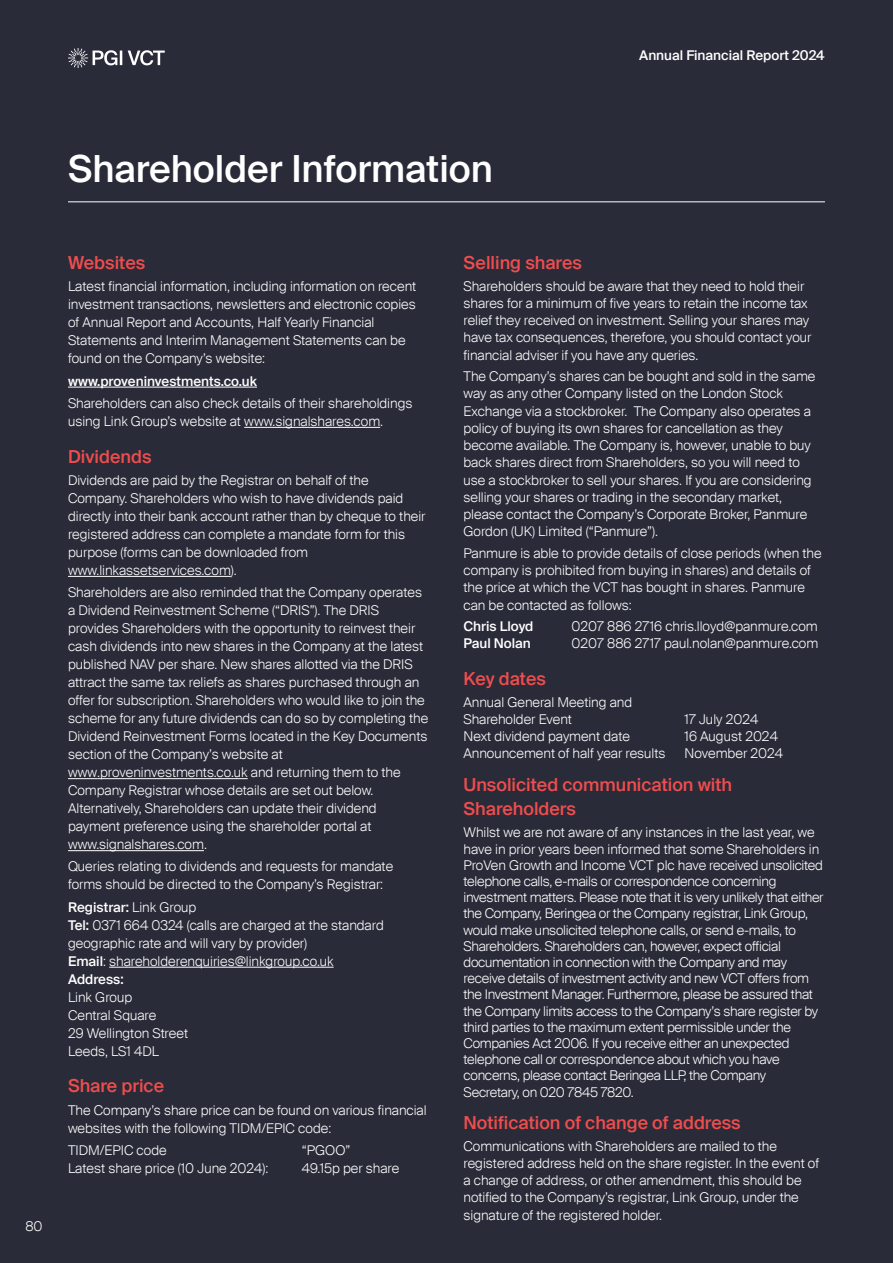
<style>
.page{position:relative;width:893px;height:1263px;background:#292b38}
.page>*{position:absolute;margin:0;border:0;box-sizing:border-box;transform-origin:0 0}
.t1{font:500 37.5px "Suisse Intl";color:#fff}
.t2{font:500 18px/24px "Suisse Intl";color:#ef4d4e}
.t3{font:300 13.5px/18px "Suisse Intl";color:#fff}
.t4{font:300 13.5px/16.2px "Suisse Intl";letter-spacing:-.02em;color:#fff}
.t5{font:500 13.5px "Suisse Intl";color:#fff}
.s1{font-weight:500}
</style>
<div class="page">
<hr style="left:68px;top:387px;width:189px;height:1px;background:#fff">
<hr style="left:244px;top:427px;width:136px;height:1px;background:#fff">
<hr style="left:68px;top:576px;width:163px;height:1px;background:#fff">
<svg style="left:68px;top:778px;width:32px;height:1px"></svg>
<hr style="left:100px;top:778px;width:148px;height:1px;background:#fff">
<hr style="left:68px;top:850px;width:136px;height:1px;background:#fff">
<hr style="left:109px;top:967px;width:225px;height:1px;background:#fff">
<hr style="left:68px;top:202px;width:757px;height:1px;background:#fff">
<svg style="left:68px;top:48px;width:97px;height:20px"></svg>
<p class="t5" style="left:639px;top:47px;width:187px">Annual Financial Report 2024</p>
<p class="t1" style="left:68px;top:145px;width:426px">Shareholder Information</p>
<p class="t3" style="left:25px;top:1217px;width:19px">80</p>
<p class="t2" style="left:68px;top:251px;width:79px">Websites</p>
<p class="t3" style="left:68px;top:278px;width:350px">Latest financial information, including information on recent investment transactions, newsletters and electronic copies of Annual Report and Accounts, Half Yearly Financial Statements and Interim Management Statements can be found on the Company’s website:</p>
<p class="t3" style="left:68px;top:370px;width:346px;line-height:22.2px"><span class="s1">www.proveninvestments.co.uk<br></span>Shareholders can also check details of their shareholdings</p>
<p class="t3" style="left:68px;top:412px;width:317px">using Link Group’s website at www.signalshares.com.</p>
<p class="t2" style="left:68px;top:444px;width:85px">Dividends</p>
<p class="t3" style="left:68px;top:471px;width:359px">Dividends are paid by the Registrar on behalf of the Company. Shareholders who wish to have dividends paid directly into their bank account rather than by cheque to their registered address can complete a mandate form for this purpose (forms can be downloaded from www.linkassetservices.com).</p>
<p class="t3" style="left:68px;top:584px;width:362px">Shareholders are also reminded that the Company operates a Dividend Reinvestment Scheme (“DRIS”). The DRIS provides Shareholders with the opportunity to reinvest their cash dividends into new shares in the Company at the latest published NAV per share. New shares allotted via the DRIS attract the same tax reliefs as shares purchased through an offer for subscription. Shareholders who would like to join the scheme for any future dividends can do so by completing the Dividend Reinvestment Forms located in the Key Documents section of the Company’s website at www.proveninvestments.co.uk and returning them to the Company Registrar whose details are set out below.<br>Alternatively, Shareholders can update their dividend payment preference using the shareholder portal at www.signalshares.com.</p>
<p class="t3" style="left:68px;top:858px;width:327px">Queries relating to dividends and requests for mandate forms should be directed to the Company’s Registrar:</p>
<p class="t3" style="left:68px;top:898px;width:317px"><span class="s1">Registrar:</span> Link Group<br><span class="s1">Tel:</span> 0371 664 0324 (calls are charged at the standard geographic rate and will vary by provider)<br><span class="s1">Email</span>: shareholderenquiries@linkgroup.co.uk<br><span class="s1">Address:<br></span>Link Group<br>Central Square<br>29 Wellington Street<br>Leeds, LS1 4DL</p>
<p class="t2" style="left:68px;top:1074px;width:98px">Share price</p>
<p class="t3" style="left:68px;top:1101px;width:360px">The Company’s share price can be found on various financial websites with the following TIDM/EPIC code:</p>
<p class="t3" style="left:68px;top:1141px;width:100px">TIDM/EPIC code</p>
<p class="t3" style="left:302px;top:1141px;width:50px">“PGOO”</p>
<p class="t3" style="left:68px;top:1159px;width:202px">Latest share price (10 June 2024):</p>
<p class="t3" style="left:302px;top:1159px;width:99px">49.15p per share</p>
<p class="t2" style="left:463px;top:251px;width:120px">Selling shares</p>
<p class="t3" style="left:463px;top:277px;width:349px;line-height:17.2px">Shareholders should be aware that they need to hold their shares for a minimum of five years to retain the income tax relief they received on investment. Selling your shares may have tax consequences, therefore, you should contact your financial adviser if you have any queries.</p>
<p class="t3" style="left:463px;top:368px;width:353px;line-height:17.2px">The Company’s shares can be bought and sold in the same way as any other Company listed on the London Stock Exchange via a stockbroker. The Company also operates a policy of buying its own shares for cancellation as they become available. The Company is, however, unable to buy back shares direct from Shareholders, so you will need to use a stockbroker to sell your shares. If you are considering selling your shares or trading in the secondary market, please contact the Company’s Corporate Broker, Panmure Gordon (UK) Limited (“Panmure”).</p>
<p class="t3" style="left:463px;top:545px;width:360px;line-height:17.2px">Panmure is able to provide details of close periods (when the company is prohibited from buying in shares) and details of the price at which the VCT has bought in shares. Panmure can be contacted as follows:</p>
<p class="t5" style="left:463px;top:618px;width:71px">Chris Lloyd</p>
<p class="t3" style="left:571px;top:618px;width:248px">0207 886 2716 chris.lloyd@panmure.com</p>
<p class="t5" style="left:463px;top:635px;width:69px">Paul Nolan</p>
<p class="t3" style="left:571px;top:635px;width:248px">0207 886 2717 paul.nolan@panmure.com</p>
<p class="t2" style="left:463px;top:667px;width:84px">Key dates</p>
<p class="t3" style="left:463px;top:693px;width:170px;line-height:17.2px">Annual General Meeting and<br>Shareholder Event</p>
<p class="t3" style="left:685px;top:710px;width:75px">17 July 2024</p>
<p class="t3" style="left:463px;top:728px;width:168px">Next dividend payment date</p>
<p class="t3" style="left:685px;top:728px;width:95px">16 August 2024</p>
<p class="t3" style="left:463px;top:745px;width:204px">Announcement of half year results</p>
<p class="t3" style="left:685px;top:745px;width:100px">November 2024</p>
<p class="t2" style="left:463px;top:773px;width:270px">Unsolicited communication with<br>Shareholders</p>
<p class="t4" style="left:463px;top:825px;width:361px">Whilst we are not aware of any instances in the last year, we have in prior years been informed that some Shareholders in ProVen Growth and Income VCT plc have received unsolicited telephone calls, e-mails or correspondence concerning investment matters. Please note that it is very unlikely that either the Company, Beringea or the Company registrar, Link Group, would make unsolicited telephone calls, or send e-mails, to Shareholders. Shareholders can, however, expect official documentation in connection with the Company and may receive details of investment activity and new VCT offers from the Investment Manager. Furthermore, please be assured that the Company limits access to the Company’s share register by third parties to the maximum extent permissible under the Companies Act 2006. If you receive either an unexpected telephone call or correspondence about which you have concerns, please contact Beringea LLP, the Company Secretary, on 020 7845 7820.</p>
<p class="t2" style="left:463px;top:1111px;width:279px">Notification of change of address</p>
<p class="t3" style="left:463px;top:1137px;width:357px;line-height:17.2px">Communications with Shareholders are mailed to the registered address held on the share register. In the event of a change of address, or other amendment, this should be notified to the Company’s registrar, Link Group, under the signature of the registered holder.</p>
</div>
